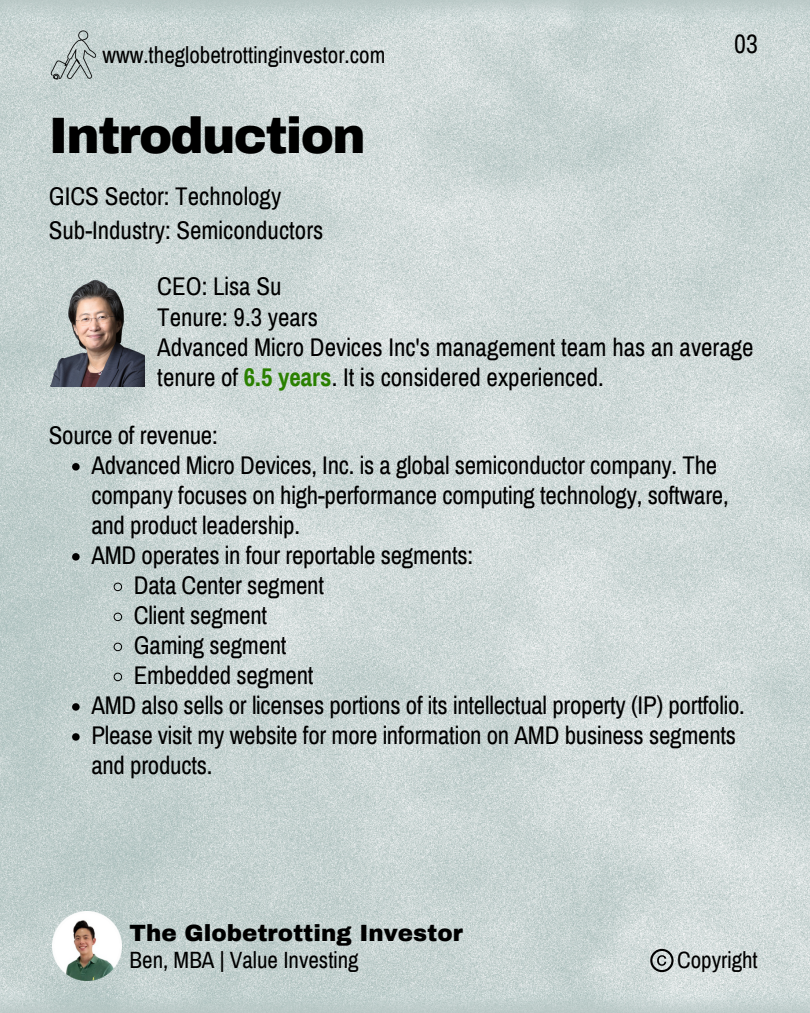
<style>
.page{position:relative;width:810px;height:1013px;background:#fff}
.page>*{position:absolute;margin:0;border:0;box-sizing:border-box;transform-origin:0 0}
.t1{font:900 50px "Archivo";letter-spacing:-.035em;color:#000}
.t2{font:26px "Archivo Narrow";color:#000}
.t3{font:25px/30px "Archivo Narrow";letter-spacing:-.01em;color:#000}
.t4{font:23px "Archivo Narrow";color:#000}
.t5{font:900 23px "Archivo";color:#000}
.s1{font-weight:700;color:#2a8000}
</style>
<div class="page">
<img style="left:0;top:0;width:810px;height:1012px">
<img style="left:53px;top:911px;width:69px;height:69px">
<svg style="left:72px;top:463px;width:8px;height:7px"></svg>
<svg style="left:72px;top:553px;width:8px;height:7px"></svg>
<svg style="left:113px;top:582px;width:9px;height:9px"></svg>
<svg style="left:113px;top:612px;width:9px;height:9px"></svg>
<svg style="left:113px;top:642px;width:9px;height:9px"></svg>
<svg style="left:113px;top:672px;width:9px;height:9px"></svg>
<svg style="left:72px;top:703px;width:8px;height:7px"></svg>
<svg style="left:72px;top:733px;width:8px;height:7px"></svg>
<img style="left:49px;top:280px;width:95px;height:106px">
<img style="left:49px;top:30px;width:46px;height:52px">
<svg style="left:650px;top:948px;width:24px;height:24px"></svg>
<p class="t4" style="left:103px;top:43px;width:284px">www.theglobetrottinginvestor.com</p>
<p class="t1" style="left:49px;top:109px;width:318px">Introduction</p>
<p class="t3" style="left:49px;top:181px;width:234px">GICS Sector: Technology</p>
<p class="t3" style="left:49px;top:216px;width:276px">Sub-Industry: Semiconductors</p>
<p class="t3" style="left:157px;top:272px;width:126px">CEO: Lisa Su</p>
<p class="t3" style="left:157px;top:303px;width:162px">Tenure: 9.3 years</p>
<p class="t2" style="left:734px;top:30px;width:25px">03</p>
<p class="t3" style="left:157px;top:332px;width:598px;line-height:30.8px">Advanced Micro Devices Inc's management team has an average tenure of <span class="s1">6.5 years</span>. It is considered experienced.</p>
<p class="t3" style="left:49px;top:420px;width:170px">Source of revenue:</p>
<p class="t3" style="left:91px;top:450px;width:639px">Advanced Micro Devices, Inc. is a global semiconductor company. The company focuses on high-performance computing technology, software, and product leadership.</p>
<p class="t3" style="left:91px;top:540px;width:383px">AMD operates in four reportable segments:</p>
<p class="t3" style="left:134px;top:570px;width:192px">Data Center segment</p>
<p class="t3" style="left:134px;top:600px;width:135px">Client segment</p>
<p class="t3" style="left:134px;top:630px;width:154px">Gaming segment</p>
<p class="t3" style="left:134px;top:660px;width:181px">Embedded segment</p>
<p class="t3" style="left:91px;top:690px;width:655px">AMD also sells or licenses portions of its intellectual property (IP) portfolio.</p>
<p class="t3" style="left:91px;top:720px;width:646px">Please visit my website for more information on AMD business segments and products.</p>
<p class="t5" style="left:130px;top:920px;width:335px">The Globetrotting Investor</p>
<p class="t4" style="left:130px;top:947px;width:231px">Ben, MBA | Value Investing</p>
<p class="t4" style="left:677px;top:947px;width:82px">Copyright</p>
</div>
